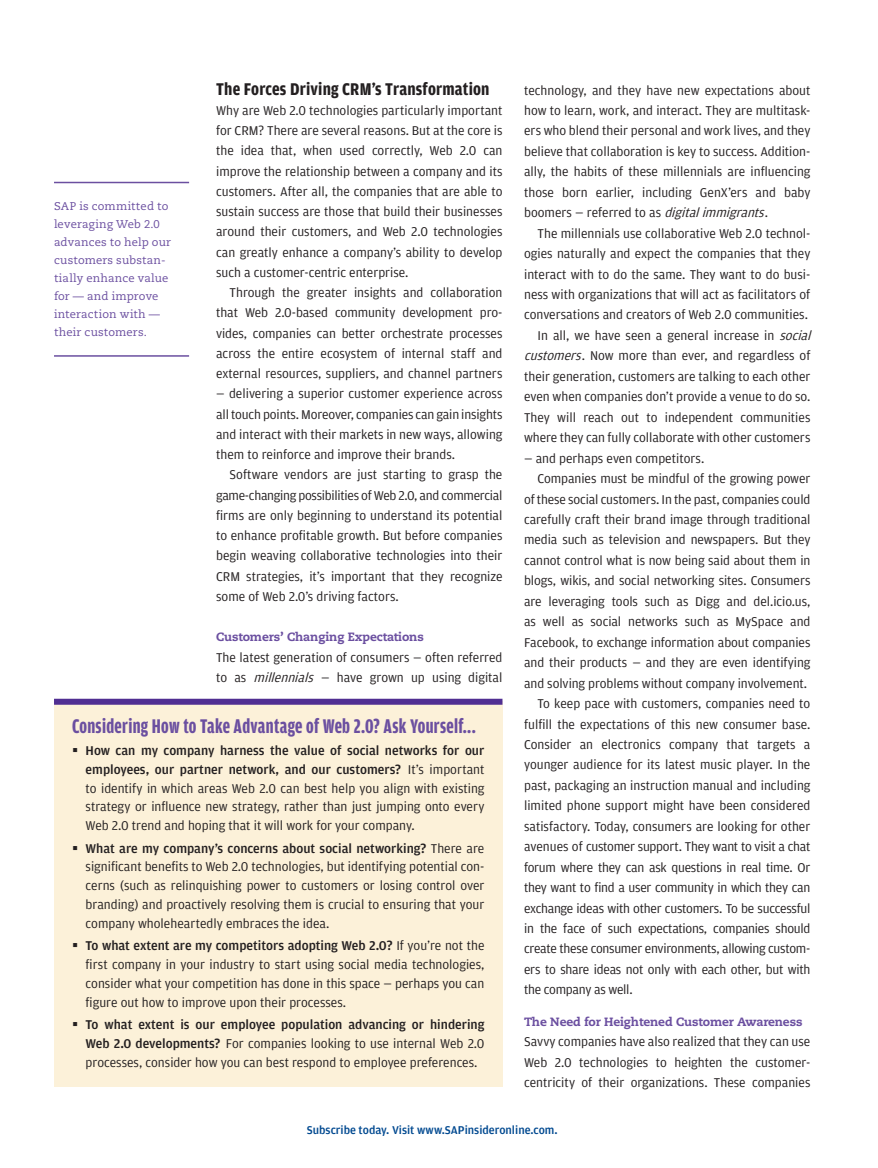
<style>
.page{position:relative;width:878px;height:1168px;background:#fff}
.page>*{position:absolute;margin:0;border:0;box-sizing:border-box;transform-origin:0 0}
.SIDEBAR_-_Head{font:700 21px "Amplitude Comp";letter-spacing:.015em;color:#6b4fa0}
._02_-_Body_Text_Head{font:700 18px "Amplitude Cond";letter-spacing:.01em;color:#231f20}
._02_-_Body_Text{font:13.5px/20.4px "Amplitude";color:#231f20;text-align:justify}
.SIDEBAR_-_Bullets_1{font:13.5px/18.8px "Amplitude";color:#231f20;text-align:justify}
.t1{font:13.5px "Wingdings";color:#231f20}
._02_-_Body_Text_Subh{font:800 12px "Caecilia";letter-spacing:-.01em;color:#6b4fa0}
.MASTER_-_footer_mont{font:500 12px "Amplitude";color:#014990}
._03_-_Callout_Pull_Q{font:11.25px/18px "Caecilia";letter-spacing:.005em;color:#6b4fa0}
.s1{font-style:italic}
.s2{font-weight:500}
</style>
<div class="page">
<div style="left:54px;top:701px;width:448px;height:386px;background:#fcf1d9"></div>
<div style="left:54px;top:699px;width:448px;height:6px;background:#502e92"></div>
<hr style="left:54px;top:182px;width:135px;height:1px;background:#6b4fa0">
<hr style="left:54px;top:355px;width:135px;height:2px;background:#6b4fa0">
<p class="_03_-_Callout_Pull_Q" style="left:54px;top:198px;width:118px">SAP is committed to leveraging Web 2.0 advances to help our customers substan&shy;tially enhance value for — and improve interaction with — their customers.</p>
<p class="_02_-_Body_Text_Head" style="left:216px;top:79px;width:275px">The Forces Driving CRM’s Transformation</p>
<p class="_02_-_Body_Text" style="left:216px;top:100px;width:288px">Why are Web 2.0 technologies particularly important for CRM? There are several reasons. But at the core is the idea that, when used correctly, Web 2.0 can improve the relationship between a company and its customers. After all, the companies that are able to sustain success are those that build their businesses around their customers, and Web 2.0 technologies can greatly enhance a company’s ability to develop such a customer-centric enterprise.</p>
<p class="_02_-_Body_Text" style="left:216px;top:282px;width:288px;text-indent:14px">Through the greater insights and collaboration that Web 2.0-based community development pro&shy;vides, companies can better orchestrate processes across the entire ecosystem of internal staff and external resources, suppliers, and channel partners</p>
<p class="_02_-_Body_Text" style="left:216px;top:384px;width:288px">— delivering a superior customer experience across all touch points. Moreover, companies can gain insights and interact with their markets in new ways, allowing them to reinforce and improve their brands.</p>
<p class="_02_-_Body_Text" style="left:216px;top:465px;width:288px;text-indent:14px">Software vendors are just starting to grasp the game-changing possibilities of Web 2.0, and commercial firms are only beginning to understand its potential to enhance profitable growth. But before companies begin weaving collaborative technologies into their CRM strategies, it’s important that they recognize some of Web 2.0’s driving factors.</p>
<p class="_02_-_Body_Text_Subh" style="left:216px;top:630px;width:209px">Customers’ Changing Expectations</p>
<p class="_02_-_Body_Text" style="left:216px;top:647px;width:288px">The latest generation of consumers — often referred to as <span class="s1">millennials</span> — have grown up using digital</p>
<p class="SIDEBAR_-_Head" style="left:72px;top:714px;width:405px">Considering How to Take Advantage of Web 2.0? Ask Yourself...</p>
<p class="SIDEBAR_-_Bullets_1" style="left:86px;top:741px;width:400px"><span class="s2">How can my company harness the value of social networks for our employees, our partner network, and our customers?</span> It’s important to identify in which areas Web 2.0 can best help you align with existing strategy or influence new strategy, rather than just jumping onto every Web 2.0 trend and hoping that it will work for your company.</p>
<p class="SIDEBAR_-_Bullets_1" style="left:86px;top:839px;width:400px"><span class="s2">What are my company’s concerns about social networking?</span> There are significant benefits to Web 2.0 technologies, but identifying potential con&shy;cerns (such as relinquishing power to customers or losing control over branding) and proactively resolving them is crucial to ensuring that your company wholeheartedly embraces the idea.</p>
<p class="SIDEBAR_-_Bullets_1" style="left:86px;top:936px;width:400px"><span class="s2">To what extent are my competitors adopting Web 2.0?</span> If you’re not the first company in your industry to start using social media technologies, consider what your competition has done in this space — perhaps you can figure out how to improve upon their processes.</p>
<p class="SIDEBAR_-_Bullets_1" style="left:86px;top:1015px;width:400px"><span class="s2">To what extent is our employee population advancing or hindering Web 2.0 developments?</span> For companies looking to use internal Web 2.0 processes, consider how you can best respond to employee preferences.</p>
<p class="t1" style="left:72px;top:743px;width:8px">▪</p>
<p class="t1" style="left:72px;top:840px;width:8px">▪</p>
<p class="t1" style="left:72px;top:938px;width:8px">▪</p>
<p class="t1" style="left:72px;top:1017px;width:8px">▪</p>
<p class="_02_-_Body_Text" style="left:524px;top:80px;width:288px">technology, and they have new expectations about how to learn, work, and interact. They are multitask&shy;ers who blend their personal and work lives, and they believe that collaboration is key to success. Addition&shy;ally, the habits of these millennials are influencing those born earlier, including GenX’ers and baby b o o m e r s — re fe r re d t o a s <span class="s1">digitalimmigrants</span>.</p>
<p class="_02_-_Body_Text" style="left:524px;top:223px;width:288px;text-indent:14px">The millennials use collaborative Web 2.0 technol&shy;ogies naturally and expect the companies that they interact with to do the same. They want to do busi&shy;ness with organizations that will act as facilitators of conversations and creators of Web 2.0 communities.</p>
<p class="_02_-_Body_Text" style="left:524px;top:325px;width:292px;text-align:left;text-indent:14px">In all, we have seen a general increase in <span class="s1">social customers</span>. Now more than ever, and regardless of their generation, customers are talking to each other even when companies don’t provide a venue to do so.<br>They will reach out to independent communities where they can fully collaborate with other customers</p>
<p class="_02_-_Body_Text" style="left:524px;top:448px;width:182px">— and perhaps even competitors.</p>
<p class="_02_-_Body_Text" style="left:524px;top:468px;width:288px;text-indent:14px">Companies must be mindful of the growing power of these social customers. In the past, companies could carefully craft their brand image through traditional media such as television and newspapers. But they cannot control what is now being said about them in blogs, wikis, and social networking sites. Consumers are leveraging tools such as Digg and del.icio.us, as well as social networks such as MySpace and Facebook, to exchange information about companies and their products — and they are even identifying and solving problems without company involvement.</p>
<p class="_02_-_Body_Text" style="left:524px;top:693px;width:288px;text-indent:14px">To keep pace with customers, companies need to fulfill the expectations of this new consumer base.<br>Consider an electronics company that targets a younger audience for its latest music player. In the past, packaging an instruction manual and including limited phone support might have been considered satisfactory. Today, consumers are looking for other avenues of customer support. They want to visit a chat forum where they can ask questions in real time. Or they want to find a user community in which they can exchange ideas with other customers. To be successful in the face of such expectations, companies should create these consumer environments, allowing custom&shy;ers to share ideas not only with each other, but with the company as well.</p>
<p class="_02_-_Body_Text_Subh" style="left:524px;top:1014px;width:280px">The Need for Heightened Customer Awareness</p>
<p class="_02_-_Body_Text" style="left:524px;top:1031px;width:288px">Savvy companies have also realized that they can use Web 2.0 technologies to heighten the customer&shy;centricity of their organizations. These companies</p>
<p class="MASTER_-_footer_mont" style="left:307px;top:1123px;width:252px">Subscribe today. Visit www.SAPinsideronline.com.</p>
</div>
